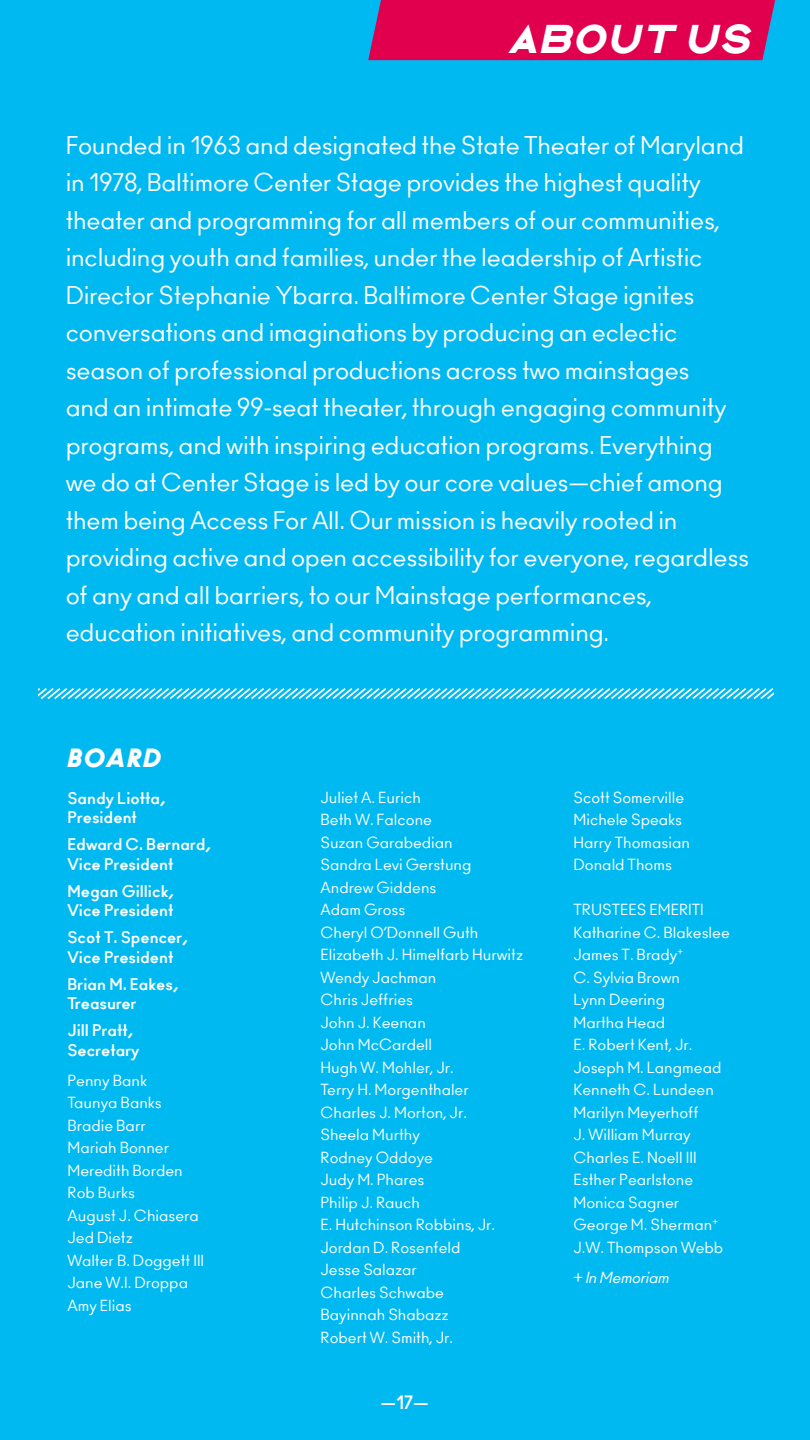
<style>
.page{position:relative;width:810px;height:1440px;background:#00b9f1}
.page>*{position:absolute;margin:0;border:0;box-sizing:border-box;transform-origin:0 0}
.t1{font:italic 900 expanded 37.5px "Ano";color:#fff}
.t2{font:italic 900 24.6px "Ano";letter-spacing:.06em;color:#fff}
.t3{font:24px/37.5px "Ano";letter-spacing:-.01em;color:#fff}
.t4{font:700 18px "Ano";color:#fff}
.Glorius_board_office{font:700 15.75px/19.5px "Ano";color:#fff}
.Glorious_Board_list{font:15px "Ano";color:#fff}
.Glorious_Board_list-2{font:italic 15px "Ano";color:#fff}
.s1{font-style:normal}
</style>
<div class="page">
<svg style="left:39px;top:688px;width:735px;height:12px"></svg>
<div style="left:368px;top:0;width:407px;height:60px;background:#e0004d"></div>
<p class="t1" style="left:508px;top:13px;width:253px">ABOUT US</p>
<p class="t3" style="left:66px;top:127px;width:685px">Founded in 1963 and designated the State Theater of Maryland in 1978, Baltimore Center Stage provides the highest quality theater and programming for all members of our communities, including youth and families, under the leadership of Artistic Director Stephanie Ybarra. Baltimore Center Stage ignites conversations and imaginations by producing an eclectic season of professional productions across two mainstages<br>and an intimate 99-seat theater, through engaging community programs, and with inspiring education programs. Everything we do at Center Stage is led by our core values—chief among them being Access For All. Our mission is heavily rooted in providing active and open accessibility for everyone, regardless of any and all barriers, to our Mainstage performances, education initiatives, and community programming.</p>
<p class="t2" style="left:68px;top:742px;width:95px">BOARD</p>
<p class="Glorius_board_office" style="left:68px;top:788px;width:99px">Sandy Liotta,<br>President</p>
<p class="Glorius_board_office" style="left:68px;top:835px;width:144px">Edward C. Bernard,<br>Vice President</p>
<p class="Glorius_board_office" style="left:68px;top:881px;width:108px">Megan Gillick,<br>Vice President</p>
<p class="Glorius_board_office" style="left:68px;top:928px;width:121px">Scot T. Spencer,<br>Vice President</p>
<p class="Glorius_board_office" style="left:68px;top:974px;width:112px">Brian M. Eakes,<br>Treasurer</p>
<p class="Glorius_board_office" style="left:68px;top:1021px;width:73px">Jill Pratt,<br>Secretary</p>
<p class="Glorious_Board_list" style="left:68px;top:1071px;width:81px">Penny Bank</p>
<p class="Glorious_Board_list" style="left:68px;top:1093px;width:96px">Taunya Banks</p>
<p class="Glorious_Board_list" style="left:68px;top:1116px;width:80px">Bradie Barr</p>
<p class="Glorious_Board_list" style="left:68px;top:1138px;width:103px">Mariah Bonner</p>
<p class="Glorious_Board_list" style="left:68px;top:1161px;width:117px">Meredith Borden</p>
<p class="Glorious_Board_list" style="left:68px;top:1183px;width:69px">Rob Burks</p>
<p class="Glorious_Board_list" style="left:68px;top:1206px;width:133px">August J. Chiasera</p>
<p class="Glorious_Board_list" style="left:68px;top:1228px;width:67px">Jed Dietz</p>
<p class="Glorious_Board_list" style="left:68px;top:1251px;width:138px">Walter B. Doggett III</p>
<p class="Glorious_Board_list" style="left:68px;top:1273px;width:122px">Jane W.I. Droppa</p>
<p class="Glorious_Board_list" style="left:68px;top:1296px;width:66px">Amy Elias</p>
<p class="Glorious_Board_list" style="left:320px;top:788px;width:102px">Juliet A. Eurich</p>
<p class="Glorious_Board_list" style="left:320px;top:811px;width:113px">Beth W. Falcone</p>
<p class="Glorious_Board_list" style="left:320px;top:833px;width:134px">Suzan Garabedian</p>
<p class="Glorious_Board_list" style="left:320px;top:856px;width:153px">Sandra Levi Gerstung</p>
<p class="Glorious_Board_list" style="left:320px;top:878px;width:118px">Andrew Giddens</p>
<p class="Glorious_Board_list" style="left:320px;top:901px;width:86px">Adam Gross</p>
<p class="Glorious_Board_list" style="left:320px;top:923px;width:159px">Cheryl O’Donnell Guth</p>
<p class="Glorious_Board_list" style="left:320px;top:946px;width:204px">Elizabeth J. Himelfarb Hurwitz</p>
<p class="Glorious_Board_list" style="left:320px;top:968px;width:118px">Wendy Jachman</p>
<p class="Glorious_Board_list" style="left:320px;top:991px;width:94px">Chris Jeffries</p>
<p class="Glorious_Board_list" style="left:320px;top:1013px;width:107px">John J. Keenan</p>
<p class="Glorious_Board_list" style="left:320px;top:1036px;width:113px">John McCardell</p>
<p class="Glorious_Board_list" style="left:320px;top:1058px;width:135px">Hugh W. Mohler, Jr.</p>
<p class="Glorious_Board_list" style="left:320px;top:1081px;width:150px">Terry H. Morgenthaler</p>
<p class="Glorious_Board_list" style="left:320px;top:1103px;width:148px">Charles J. Morton, Jr.</p>
<p class="Glorious_Board_list" style="left:320px;top:1126px;width:101px">Sheela Murthy</p>
<p class="Glorious_Board_list" style="left:320px;top:1148px;width:114px">Rodney Oddoye</p>
<p class="Glorious_Board_list" style="left:320px;top:1171px;width:106px">Judy M. Phares</p>
<p class="Glorious_Board_list" style="left:320px;top:1193px;width:101px">Philip J. Rauch</p>
<p class="Glorious_Board_list" style="left:320px;top:1216px;width:176px">E. Hutchinson Robbins, Jr.</p>
<p class="Glorious_Board_list" style="left:320px;top:1238px;width:141px">Jordan D. Rosenfeld</p>
<p class="Glorious_Board_list" style="left:320px;top:1261px;width:98px">Jesse Salazar</p>
<p class="Glorious_Board_list" style="left:320px;top:1283px;width:125px">Charles Schwabe</p>
<p class="Glorious_Board_list" style="left:320px;top:1306px;width:129px">Bayinnah Shabazz</p>
<p class="Glorious_Board_list" style="left:320px;top:1328px;width:134px">Robert W. Smith, Jr.</p>
<p class="t4" style="left:380px;top:1392px;width:50px">—17—</p>
<p class="Glorious_Board_list" style="left:574px;top:788px;width:112px">Scott Somerville</p>
<p class="Glorious_Board_list" style="left:574px;top:811px;width:110px">Michele Speaks</p>
<p class="Glorious_Board_list" style="left:574px;top:833px;width:118px">Harry Thomasian</p>
<p class="Glorious_Board_list" style="left:574px;top:856px;width:100px">Donald Thoms</p>
<p class="Glorious_Board_list" style="left:574px;top:901px;width:132px">TRUSTEES EMERITI</p>
<p class="Glorious_Board_list" style="left:574px;top:923px;width:158px">Katharine C. Blakeslee</p>
<p class="Glorious_Board_list" style="left:574px;top:946px;width:111px">James T. Brady<sup>+</sup></p>
<p class="Glorious_Board_list" style="left:574px;top:968px;width:108px">C. Sylvia Brown</p>
<p class="Glorious_Board_list" style="left:574px;top:991px;width:93px">Lynn Deering</p>
<p class="Glorious_Board_list" style="left:574px;top:1013px;width:93px">Martha Head</p>
<p class="Glorious_Board_list" style="left:574px;top:1036px;width:120px">E. Robert Kent, Jr.</p>
<p class="Glorious_Board_list" style="left:574px;top:1058px;width:149px">Joseph M. Langmead</p>
<p class="Glorious_Board_list" style="left:574px;top:1081px;width:142px">Kenneth C. Lundeen</p>
<p class="Glorious_Board_list" style="left:574px;top:1103px;width:126px">Marilyn Meyerhoff</p>
<p class="Glorious_Board_list" style="left:574px;top:1126px;width:119px">J. William Murray</p>
<p class="Glorious_Board_list" style="left:574px;top:1148px;width:125px">Charles E. Noell III</p>
<p class="Glorious_Board_list" style="left:574px;top:1171px;width:121px">Esther Pearlstone</p>
<p class="Glorious_Board_list" style="left:574px;top:1193px;width:107px">Monica Sagner</p>
<p class="Glorious_Board_list" style="left:574px;top:1216px;width:146px">George M. Sherman<sup>+</sup></p>
<p class="Glorious_Board_list" style="left:574px;top:1238px;width:151px">J.W. Thompson Webb</p>
<p class="Glorious_Board_list-2" style="left:574px;top:1268px;width:98px"><span class="s1">+</span> In Memoriam</p>
</div>
